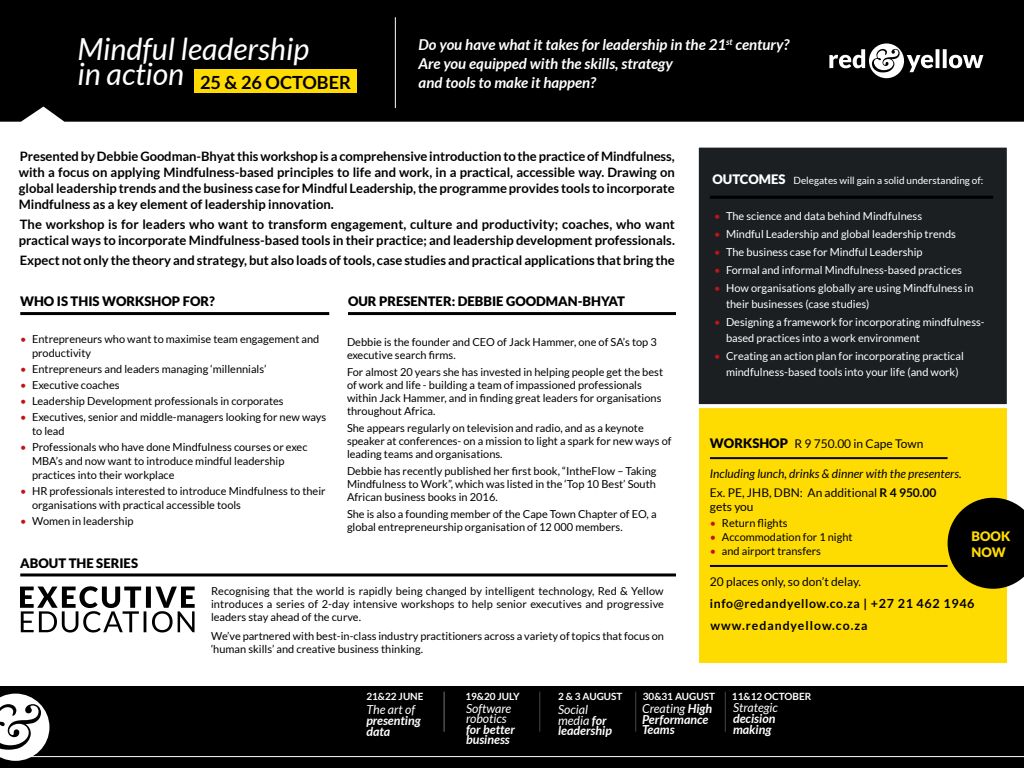
<style>
.page{position:relative;width:1024px;height:768px;background:#fff}
.page>*{position:absolute;margin:0;border:0;box-sizing:border-box;transform-origin:0 0}
.t1{font:italic 30.4px/24.7px "Lato";color:#fff}
.t2{font:700 18.1px "Lato";color:#000001}
.t3{font:italic 700 15px/19px "Lato";color:#fff}
.t4{font:900 13.1px "Lato";color:#000001}
.t5{font:900 13.1px/15.7px "Lato";color:#ffdc01}
.t6{font:700 13px/16px "Lato";color:#000001;text-align:justify}
.t7{font:italic 700 12.4px/10.6px "Lato";color:#fff}
.t8{font:italic 12.4px/10.6px "Lato";color:#fff}
.t9{font:700 12.2px "Lato";letter-spacing:.05em;color:#000001}
.t10{font:700 12.2px "Lato";letter-spacing:.08em;color:#000001}
.t11{font:italic 12px/19.7px "Lato";color:#000001}
.t12{font:12px "Lato";color:#000001}
.t13{font:11px/13px "Lato";color:#000001}
.t14{font:11px/16px "Lato";color:#fff}
.t15{font:700 10px "Lato";color:#fff}
.t16{font:10px "Lato";color:#fff}
.s1{color:#c4121a}
.s2{font-weight:900;font-size:13.1px}
.s3{font-style:normal}
.s4{font-weight:700;font-style:normal}
.s5{font-size:12.6px}
.s6{font-weight:400}
</style>
<div class="page">
<div style="left:0;top:0;width:1024px;height:122px;background:#000001"></div>
<div style="left:0;top:687px;width:1024px;height:81px;background:#000001"></div>
<hr style="left:936px;top:49px;width:3px;height:19px;background:#fff">
<svg style="left:943px;top:49px;width:4px;height:19px"></svg>
<svg style="left:949px;top:55px;width:34px;height:13px"></svg>
<svg style="left:829px;top:43px;width:104px;height:35px"></svg>
<hr style="left:635px;top:692px;width:1px;height:40px;background:#444749">
<hr style="left:540px;top:692px;width:1px;height:40px;background:#444749">
<hr style="left:444px;top:692px;width:1px;height:40px;background:#444749">
<hr style="left:725px;top:692px;width:1px;height:40px;background:#444749">
<div style="left:699px;top:405px;width:308px;height:258px;background:#ffdc01"></div>
<div style="left:695px;top:144px;width:316px;height:264px;background:#1b1f22;border:4px solid #fff"></div>
<hr style="left:348px;top:312px;width:328px;height:3px;background:#000001">
<hr style="left:20px;top:312px;width:309px;height:3px;background:#000001">
<hr style="left:20px;top:573px;width:656px;height:3px;background:#000001">
<svg style="left:0;top:694px;width:49px;height:67px"></svg>
<hr style="left:0;top:756px;width:1024px;height:1px;background:#fff">
<hr style="left:395px;top:18px;width:1px;height:90px;background:#fff">
<div style="left:194px;top:70px;width:163px;height:23px;background:#ffdc01"></div>
<svg style="left:948px;top:498px;width:76px;height:91px;background:#282308"></svg>
<hr style="left:710px;top:457px;width:238px;height:2px;background:#080302">
<hr style="left:710px;top:565px;width:238px;height:2px;background:#080302">
<svg style="left:20px;top:586px;width:175px;height:47px"></svg>
<hr style="left:710px;top:196px;width:283px;height:3px;background:#000001">
<h1 class="t1" style="left:77px;top:38px;width:233px">Mindful leadership in action</h1>
<h2 class="t2" style="left:200px;top:72px;width:152px">25 &amp; 26 OCTOBER</h2>
<h3 class="t3" style="left:419px;top:35px;width:372px">Do you have what it takes for leadership in the 21<sup>st</sup> century?<br>Are you equipped with the skills, strategy<br>and tools to make it happen?</h3>
<p class="t6" style="left:19px;top:149px;width:658px">Presented by Debbie Goodman-Bhyat this workshop is a comprehensive introduction to the practice of Mindfulness, with a focus on applying Mindfulness-based principles to life and work, in a practical, accessible way. Drawing on global leadership trends and the business case for Mindful Leadership, the programme provides tools to incorporate Mindfulness as a key element of leadership innovation.</p>
<p class="t6" style="left:19px;top:217px;width:658px">The workshop is for leaders who want to transform engagement, culture and productivity; coaches, who want practical ways to incorporate Mindfulness-based tools in their practice; and leadership development professionals.</p>
<p class="t6" style="left:20px;top:253px;width:657px">Expect not only the theory and strategy, but also loads of tools, case studies and practical applications that bring the</p>
<p class="t4" style="left:20px;top:293px;width:196px">WHO IS THIS WORKSHOP FOR?</p>
<p class="t13" style="left:32px;top:332px;width:289px;line-height:14px;text-indent:-12px"><span class="s1">•</span> Entrepreneurs who want to maximise team engagement and productivity</p>
<p class="t13" style="left:20px;top:363px;width:248px"><span class="s1">•</span> Entrepreneurs and leaders managing ‘millennials’</p>
<p class="t13" style="left:20px;top:379px;width:101px"><span class="s1">•</span> Executive coaches</p>
<p class="t13" style="left:20px;top:395px;width:265px"><span class="s1">•</span> Leadership Development professionals in corporates</p>
<p class="t13" style="left:32px;top:410px;width:296px;line-height:14px;text-indent:-12px"><span class="s1">•</span> Executives, senior and middle-managers looking for new ways to lead</p>
<p class="t13" style="left:32px;top:440px;width:277px;line-height:14px;text-indent:-12px"><span class="s1">•</span> Professionals who have done Mindfulness courses or exec<br>MBA’s and now want to introduce mindful leadership practices into their workplace</p>
<p class="t13" style="left:32px;top:484px;width:295px;line-height:14px;text-indent:-12px"><span class="s1">•</span> HR professionals interested to introduce Mindfulness to their organisations with practical accessible tools</p>
<p class="t13" style="left:20px;top:515px;width:115px"><span class="s1">•</span> Women in leadership</p>
<p class="t4" style="left:20px;top:556px;width:119px">ABOUT THE SERIES</p>
<p class="t4" style="left:348px;top:293px;width:278px">OUR PRESENTER: DEBBIE GOODMAN-BHYAT</p>
<p class="t13" style="left:347px;top:335px;width:311px">Debbie is the founder and CEO of Jack Hammer, one of SA’s top 3 executive search firms.</p>
<p class="t13" style="left:347px;top:365px;width:318px">For almost 20 years she has invested in helping people get the best of work and life - building a team of impassioned professionals within Jack Hammer, and in finding great leaders for organisations throughout Africa.</p>
<p class="t13" style="left:347px;top:421px;width:326px">She appears regularly on television and radio, and as a keynote speaker at conferences- on a mission to light a spark for new ways of leading teams and organisations.</p>
<p class="t13" style="left:347px;top:464px;width:311px;text-align:justify">Debbie has recently published her first book, “IntheFlow – Taking Mindfulness to Work”, which was listed in the ‘Top 10 Best’ South African business books in 2016.</p>
<p class="t13" style="left:347px;top:507px;width:311px">She is also a founding member of the Cape Town Chapter of EO, a global entrepreneurship organisation of 12 000 members.</p>
<p class="t13" style="left:211px;top:584px;width:455px;text-align:justify">Recognising that the world is rapidly being changed by intelligent technology, Red &amp; Yellow introduces a series of 2-day intensive workshops to help senior executives and progressive leaders stay ahead of the curve.</p>
<p class="t13" style="left:211px;top:629px;width:454px">We’ve partnered with best-in-class industry practitioners across a variety of topics that focus on ‘human skills’ and creative business thinking.</p>
<p class="t16" style="left:712px;top:175px;width:272px"><span class="s2">OUTCOMES</span> Delegates will gain a solid understanding of:</p>
<p class="t14" style="left:714px;top:208px;width:210px"><span class="s1">•</span> The science and data behind Mindfulness</p>
<p class="t14" style="left:714px;top:226px;width:243px"><span class="s1">•</span> Mindful Leadership and global leadership trends</p>
<p class="t14" style="left:714px;top:244px;width:210px"><span class="s1">•</span> The business case for Mindful Leadership</p>
<p class="t14" style="left:714px;top:262px;width:249px"><span class="s1">•</span> Formal and informal Mindfulness-based practices</p>
<p class="t14" style="left:726px;top:280px;width:249px;text-indent:-12px"><span class="s1">•</span> How organisations globally are using Mindfulness in their businesses (case studies)</p>
<p class="t14" style="left:726px;top:314px;width:260px;text-indent:-12px"><span class="s1">•</span> Designing a framework for incorporating mindfulness&shy;based practices into a work environment</p>
<p class="t14" style="left:726px;top:348px;width:239px;text-indent:-12px"><span class="s1">•</span> Creating an action plan for incorporating practical mindfulness-based tools into your life (and work)</p>
<p class="t12" style="left:710px;top:437px;width:215px"><span class="s2">WORKSHOP</span> R 9 750.00 in Cape Town</p>
<p class="t11" style="left:710px;top:464px;width:253px">Including lunch, drinks &amp; dinner with the presenters.<br><span class="s3">Ex. PE, JHB, DBN: An additional</span> <span class="s4">R 4 950.00</span></p>
<p class="t12" style="left:710px;top:500px;width:45px">gets you</p>
<p class="t13" style="left:710px;top:517px;width:79px"><span class="s1">•</span> Return flights</p>
<p class="t13" style="left:710px;top:531px;width:144px"><span class="s1">•</span> Accommodation for 1 night</p>
<p class="t13" style="left:710px;top:545px;width:113px"><span class="s1">•</span> and airport transfers</p>
<p class="t5" style="left:972px;top:528px;width:40px">BOOK<br>NOW</p>
<p class="t12" style="left:710px;top:575px;width:153px">20 places only, so don’t delay.</p>
<p class="t10" style="left:711px;top:619px;width:158px">www.redandyellow.co.za</p>
<p class="t9" style="left:710px;top:597px;width:266px">info@redandyellow.co.za | <span class="s5">+27 21 462 1946</span></p>
<p class="t15" style="left:366px;top:691px;width:59px">21&amp;22 JUNE</p>
<p class="t8" style="left:366px;top:705px;width:50px">The art of</p>
<p class="t7" style="left:366px;top:715px;width:56px">presenting data</p>
<p class="t15" style="left:465px;top:690px;width:56px">19&amp;20 JULY</p>
<p class="t8" style="left:466px;top:703px;width:47px">Software robotics</p>
<p class="t7" style="left:466px;top:724px;width:50px">for better business</p>
<p class="t15" style="left:558px;top:691px;width:66px">2 &amp; 3 AUGUST</p>
<p class="t7" style="left:558px;top:705px;width:55px"><span class="s6">Social media</span> for leadership</p>
<p class="t15" style="left:643px;top:690px;width:74px">30&amp;31 AUGUST</p>
<p class="t7" style="left:642px;top:703px;width:72px"><span class="s6">Creating</span> High<br>Performance<br>Teams</p>
<p class="t15" style="left:732px;top:690px;width:81px">11&amp;12 OCTOBER</p>
<p class="t8" style="left:733px;top:703px;width:46px">Strategic</p>
<p class="t7" style="left:733px;top:713px;width:44px">decision making</p>
</div>
